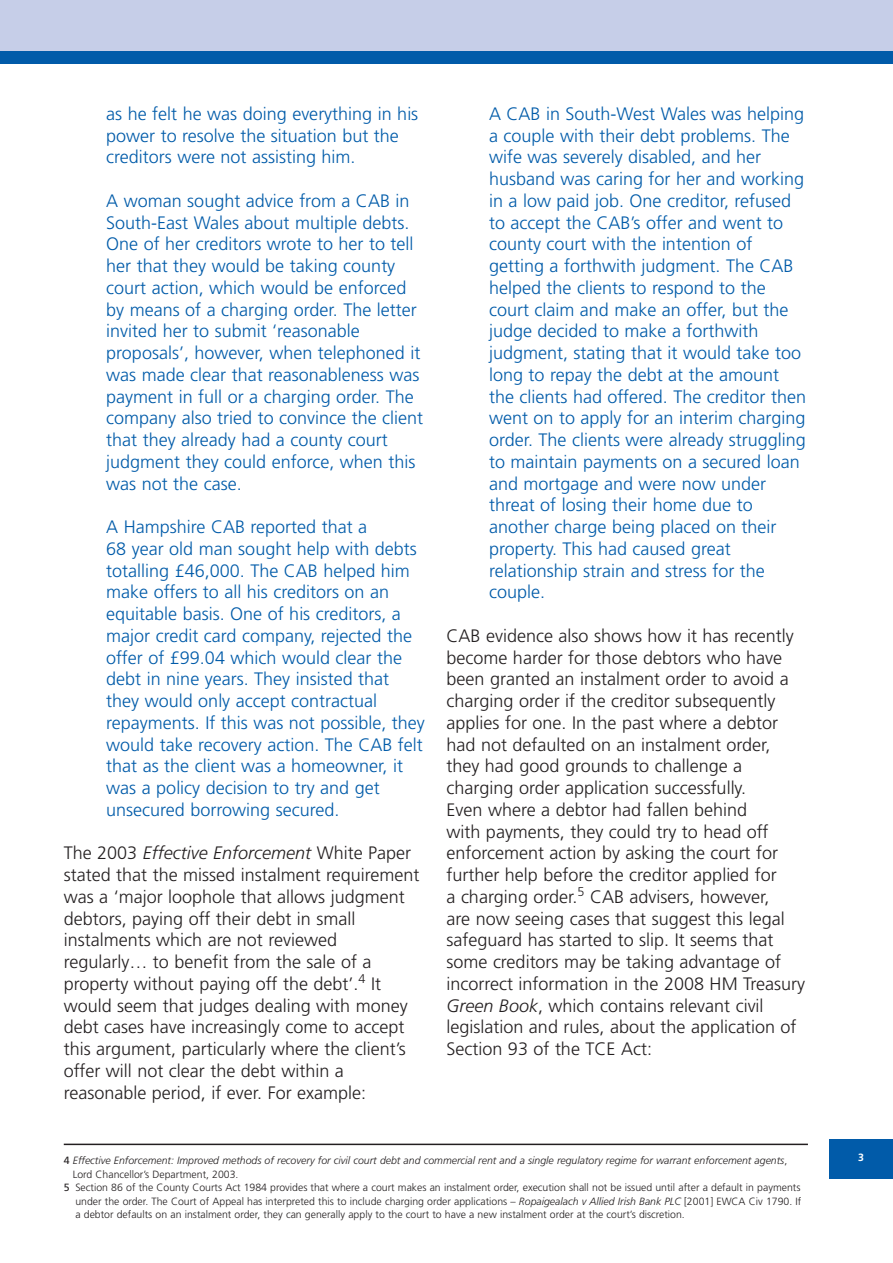
<style>
.page{position:relative;width:893px;height:1263px;background:#fff}
.page>*{position:absolute;margin:0;border:0;box-sizing:border-box;transform-origin:0 0}
.t1{font:300 18px/21.8px "Frutiger";color:#015ba9}
.t2{font:300 18px/21.8px "Frutiger";color:#231f20}
.t3{font:300 10.5px "Frutiger";color:#231f20}
.t4{font:italic 300 10.5px "Frutiger";color:#231f20}
.t5{font:700 10.5px "Frutiger";color:#fff}
.s1{font-style:italic}
.s2{font-weight:400;font-style:normal}
.s3{font-style:normal}
.s4{font-weight:400}
</style>
<div class="page">
<div style="left:829px;top:1139px;width:64px;height:39px;background:#015ba9"></div>
<div style="left:0;top:0;width:893px;height:64px;background:#015ba9"></div>
<div style="left:0;top:0;width:893px;height:51px;background:#c6cee8"></div>
<hr style="left:64px;top:1143px;width:744px;height:2px;background:#231f20">
<p class="t1" style="left:106px;top:104px;width:313px">as he felt he was doing everything in his power to resolve the situation but the creditors were not assisting him.</p>
<p class="t1" style="left:106px;top:191px;width:318px">A woman sought advice from a CAB in South-East Wales about multiple debts.<br>One of her creditors wrote to her to tell her that they would be taking county court action, which would be enforced by means of a charging order. The letter invited her to submit ‘reasonable proposals’, however, when telephoned it was made clear that reasonableness was payment in full or a charging order. The company also tried to convince the client that they already had a county court judgment they could enforce, when this was not the case.</p>
<p class="t1" style="left:106px;top:517px;width:320px">A Hampshire CAB reported that a<br>68 year old man sought help with debts totalling £46,000. The CAB helped him make offers to all his creditors on an equitable basis. One of his creditors, a major credit card company, rejected the offer of £99.04 which would clear the debt in nine years. They insisted that they would only accept contractual repayments. If this was not possible, they would take recovery action. The CAB felt that as the client was a homeowner, it was a policy decision to try and get unsecured borrowing secured.</p>
<p class="t2" style="left:64px;top:844px;width:357px">The 2003 <span class="s1">Effective Enforcement</span> White Paper stated that the missed instalment requirement was a ‘major loophole that allows judgment debtors, paying off their debt in small instalments which are not reviewed regularly… to benefit from the sale of a property without paying off the debt’.<sup>4</sup> It would seem that judges dealing with money debt cases have increasingly come to accept this argument, particularly where the client’s offer will not clear the debt within a reasonable period, if ever. For example:</p>
<p class="t1" style="left:489px;top:104px;width:318px">A CAB in South-West Wales was helping a couple with their debt problems. The wife was severely disabled, and her husband was caring for her and working in a low paid job. One creditor, refused to accept the CAB’s offer and went to county court with the intention of getting a forthwith judgment. The CAB helped the clients to respond to the court claim and make an offer, but the judge decided to make a forthwith judgment, stating that it would take too long to repay the debt at the amount the clients had offered. The creditor then went on to apply for an interim charging order. The clients were already struggling to maintain payments on a secured loan and mortgage and were now under threat of losing their home due to another charge being placed on their property. This had caused great relationship strain and stress for the couple.</p>
<p class="t2" style="left:446px;top:626px;width:360px">CAB evidence also shows how it has recently become harder for those debtors who have been granted an instalment order to avoid a charging order if the creditor subsequently applies for one. In the past where a debtor had not defaulted on an instalment order, they had good grounds to challenge a charging order application successfully.<br>Even where a debtor had fallen behind<br>with payments, they could try to head off enforcement action by asking the court for further help before the creditor applied for<br>a charging order.<sup>5</sup> CAB advisers, however,<br>are now seeing cases that suggest this legal safeguard has started to slip. It seems that some creditors may be taking advantage of incorrect information in the 2008 HM Treasury <span class="s1">Green Book</span>, which contains relevant civil legislation and rules, about the application of Section 93 of the TCE Act:</p>
<p class="t4" style="left:64px;top:1156px;width:725px"><span class="s2">4</span> Effective Enforcement: Improved methods of recovery for civil court debt and commercial rent and a single regulatory regime for warrant enforcement agents<span class="s3">,</span></p>
<p class="t3" style="left:73px;top:1170px;width:167px">Lord Chancellor’s Department, 2003.</p>
<p class="t3" style="left:64px;top:1183px;width:738px"><span class="s4">5</span> Section 86 of the County Courts Act 1984 provides that where a court makes an instalment order, execution shall not be issued until after a default in payments</p>
<p class="t3" style="left:75px;top:1197px;width:727px">under the order. The Court of Appeal has interpreted this to include charging order applications – <span class="s1">Ropaigealach v Allied Irish Bank PLC</span> [2001] EWCA Civ 1790. If</p>
<p class="t3" style="left:75px;top:1210px;width:611px">a debtor defaults on an instalment order, they can generally apply to the court to have a new instalment order at the court’s discretion.</p>
<p class="t5" style="left:858px;top:1153px;width:7px">3</p>
</div>
